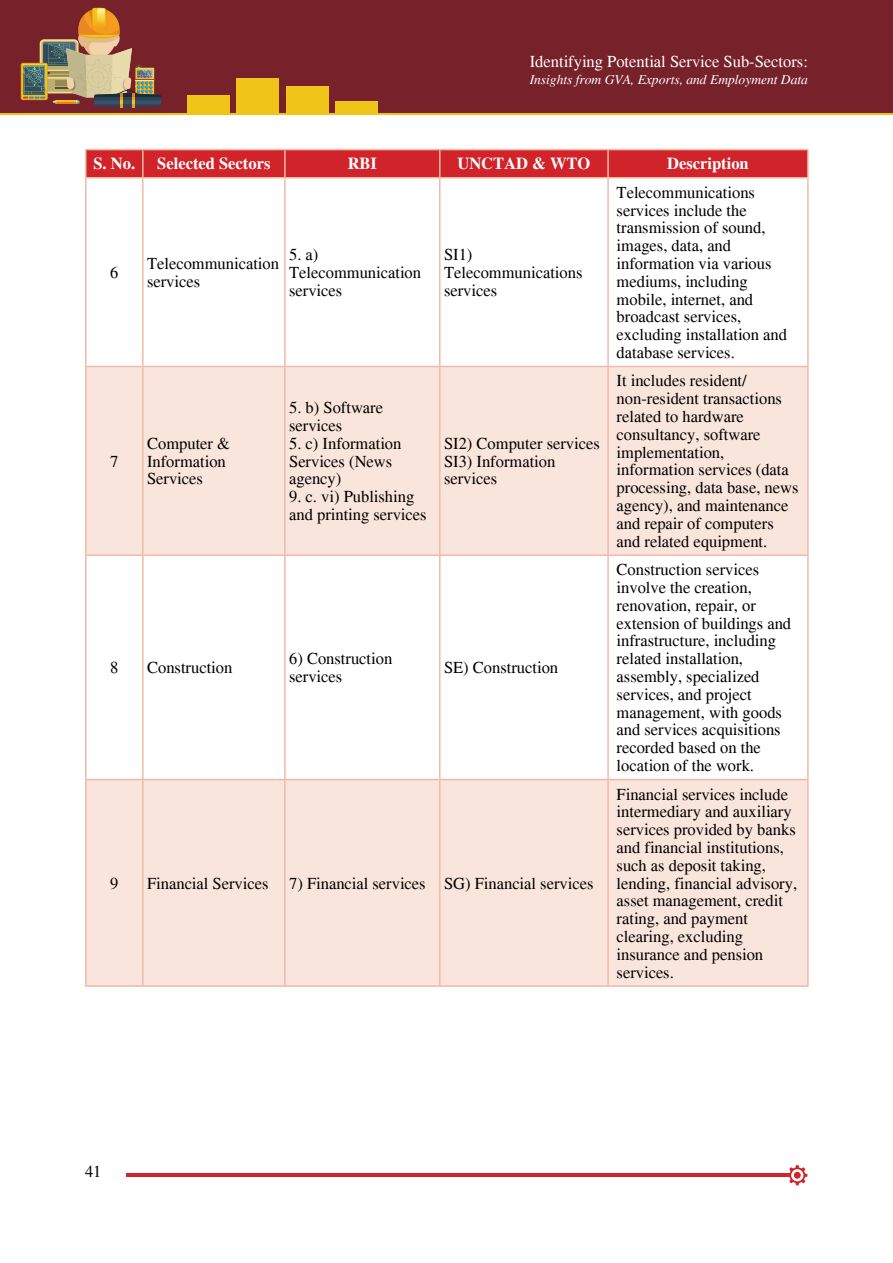
<style>
.page{position:relative;width:893px;height:1263px;background:#fff}
.page>*{position:absolute;margin:0;border:0;box-sizing:border-box;transform-origin:0 0}
.t1{font:16.5px/17.9px "Times";color:#000}
.t2{font:700 16.5px "Times";color:#fff}
.t3{font:16.5px "Times";color:#fff}
.t4{font:italic 13.5px "Times";color:#fff}
</style>
<div class="page">
<div style="left:0;top:0;width:893px;height:101px;background:#77212a"></div>
<div style="left:0;top:72px;width:893px;height:42px;background:#77212b"></div>
<div style="left:21px;top:63px;width:27px;height:37px;background:#f2a41c;border-radius:2px"></div>
<svg style="left:22px;top:8px;width:139px;height:100px"></svg>
<hr style="left:0;top:113px;width:893px;height:2px;background:#f0c418">
<div style="left:335px;top:101px;width:43px;height:13px;background:#f0c418"></div>
<div style="left:286px;top:87px;width:43px;height:27px;background:#f0c418"></div>
<div style="left:237px;top:78px;width:42px;height:36px;background:#f0c418"></div>
<div style="left:187px;top:95px;width:43px;height:19px;background:#f0c418"></div>
<hr style="left:126px;top:1174px;width:664px;height:3px;background:#d1232a">
<svg style="left:787px;top:1165px;width:20px;height:20px"></svg>
<div style="left:794px;top:1172px;width:7px;height:7px;background:#d1232a;border-radius:50%"></div>
<svg style="left:87px;top:367px;width:720px;height:618px;fill:#f9e5dc"></svg>
<hr style="left:85px;top:179px;width:2px;height:187px;background:#f0baa6">
<hr style="left:142px;top:179px;width:2px;height:187px;background:#f0baa6">
<hr style="left:284px;top:179px;width:2px;height:187px;background:#f0baa6">
<hr style="left:439px;top:179px;width:1px;height:187px;background:#f0baa6">
<hr style="left:607px;top:179px;width:2px;height:187px;background:#f0baa6">
<hr style="left:807px;top:179px;width:2px;height:187px;background:#f0baa6">
<hr style="left:85px;top:366px;width:58px;height:1px;background:#f0baa6">
<hr style="left:85px;top:367px;width:2px;height:187px;background:#f0baa6">
<hr style="left:143px;top:366px;width:142px;height:1px;background:#f0baa6">
<hr style="left:142px;top:367px;width:2px;height:187px;background:#f0baa6">
<hr style="left:285px;top:366px;width:155px;height:1px;background:#f0baa6">
<hr style="left:284px;top:367px;width:2px;height:187px;background:#f0baa6">
<hr style="left:440px;top:366px;width:168px;height:1px;background:#f0baa6">
<hr style="left:439px;top:367px;width:1px;height:187px;background:#f0baa6">
<hr style="left:608px;top:366px;width:201px;height:1px;background:#f0baa6">
<hr style="left:607px;top:367px;width:2px;height:187px;background:#f0baa6">
<hr style="left:807px;top:367px;width:2px;height:187px;background:#f0baa6">
<hr style="left:85px;top:554px;width:58px;height:2px;background:#f0baa6">
<hr style="left:85px;top:556px;width:2px;height:223px;background:#f0baa6">
<hr style="left:143px;top:554px;width:142px;height:2px;background:#f0baa6">
<hr style="left:142px;top:556px;width:2px;height:223px;background:#f0baa6">
<hr style="left:285px;top:554px;width:155px;height:2px;background:#f0baa6">
<hr style="left:284px;top:556px;width:2px;height:223px;background:#f0baa6">
<hr style="left:440px;top:554px;width:168px;height:2px;background:#f0baa6">
<hr style="left:439px;top:556px;width:1px;height:223px;background:#f0baa6">
<hr style="left:608px;top:554px;width:201px;height:2px;background:#f0baa6">
<hr style="left:607px;top:556px;width:2px;height:223px;background:#f0baa6">
<hr style="left:807px;top:556px;width:2px;height:223px;background:#f0baa6">
<hr style="left:85px;top:779px;width:58px;height:1px;background:#f0baa6">
<hr style="left:85px;top:780px;width:2px;height:205px;background:#f0baa6">
<hr style="left:143px;top:779px;width:142px;height:1px;background:#f0baa6">
<hr style="left:142px;top:780px;width:2px;height:205px;background:#f0baa6">
<hr style="left:285px;top:779px;width:155px;height:1px;background:#f0baa6">
<hr style="left:284px;top:780px;width:2px;height:205px;background:#f0baa6">
<hr style="left:440px;top:779px;width:168px;height:1px;background:#f0baa6">
<hr style="left:439px;top:780px;width:1px;height:205px;background:#f0baa6">
<hr style="left:608px;top:779px;width:201px;height:1px;background:#f0baa6">
<hr style="left:607px;top:780px;width:2px;height:205px;background:#f0baa6">
<hr style="left:807px;top:780px;width:2px;height:205px;background:#f0baa6">
<hr style="left:85px;top:985px;width:58px;height:2px;background:#f0baa6">
<hr style="left:143px;top:985px;width:142px;height:2px;background:#f0baa6">
<hr style="left:285px;top:985px;width:155px;height:2px;background:#f0baa6">
<hr style="left:440px;top:985px;width:168px;height:2px;background:#f0baa6">
<hr style="left:608px;top:985px;width:201px;height:2px;background:#f0baa6">
<hr style="left:85px;top:149px;width:58px;height:1px;background:#f0baa6">
<hr style="left:85px;top:150px;width:2px;height:27px;background:#f0baa6">
<hr style="left:143px;top:149px;width:142px;height:1px;background:#f0baa6">
<hr style="left:285px;top:149px;width:155px;height:1px;background:#f0baa6">
<hr style="left:440px;top:149px;width:168px;height:1px;background:#f0baa6">
<div style="left:86px;top:150px;width:721px;height:27px;background:#d1232a"></div>
<hr style="left:608px;top:149px;width:201px;height:1px;background:#f0baa6">
<hr style="left:607px;top:150px;width:2px;height:27px;background:#f0baa6">
<hr style="left:807px;top:150px;width:2px;height:27px;background:#f0baa6">
<hr style="left:85px;top:177px;width:58px;height:2px;background:#f0baa6">
<hr style="left:143px;top:177px;width:142px;height:2px;background:#f0baa6">
<hr style="left:285px;top:177px;width:155px;height:2px;background:#f0baa6">
<hr style="left:440px;top:177px;width:168px;height:2px;background:#f0baa6">
<hr style="left:608px;top:177px;width:201px;height:2px;background:#f0baa6">
<p class="t3" style="left:530px;top:51px;width:280px">Identifying Potential Service Sub-Sectors:</p>
<p class="t4" style="left:530px;top:72px;width:280px">Insights from GVA, Exports, and Employment Data</p>
<p class="t2" style="left:93px;top:153px;width:43px">S. No.</p>
<p class="t2" style="left:157px;top:153px;width:115px">Selected Sectors</p>
<p class="t2" style="left:348px;top:153px;width:31px">RBI</p>
<p class="t2" style="left:457px;top:153px;width:134px">UNCTAD &amp; WTO</p>
<p class="t2" style="left:667px;top:153px;width:83px">Description</p>
<p class="t1" style="left:110px;top:263px;width:10px">6</p>
<p class="t1" style="left:147px;top:254px;width:133px">Telecommunication services</p>
<p class="t1" style="left:289px;top:245px;width:133px">5. a)<br>Telecommunication services</p>
<p class="t1" style="left:444px;top:245px;width:140px">SI1)<br>Telecommunications services</p>
<p class="t1" style="left:110px;top:452px;width:10px">7</p>
<p class="t1" style="left:147px;top:434px;width:84px">Computer &amp;<br>Information<br>Services</p>
<p class="t1" style="left:289px;top:399px;width:95px">5. b) Software services</p>
<p class="t1" style="left:289px;top:434px;width:114px">5. c) Information<br>Services (News agency)</p>
<p class="t1" style="left:289px;top:488px;width:139px">9. c. vi) Publishing and printing services</p>
<p class="t1" style="left:444px;top:434px;width:157px">SI2) Computer services<br>SI3) Information services</p>
<p class="t1" style="left:110px;top:658px;width:10px">8</p>
<p class="t1" style="left:147px;top:658px;width:87px">Construction</p>
<p class="t1" style="left:289px;top:650px;width:105px">6) Construction services</p>
<p class="t1" style="left:444px;top:658px;width:116px">SE) Construction</p>
<p class="t1" style="left:110px;top:874px;width:10px">9</p>
<p class="t1" style="left:147px;top:874px;width:123px">Financial Services</p>
<p class="t1" style="left:289px;top:874px;width:138px">7) Financial services</p>
<p class="t1" style="left:444px;top:874px;width:151px">SG) Financial services</p>
<p class="t1" style="left:617px;top:183px;width:172px">Telecommunications services include the transmission of sound, images, data, and information via various mediums, including mobile, internet, and broadcast services, excluding installation and database services.</p>
<p class="t1" style="left:617px;top:372px;width:183px">It includes resident/ non-resident transactions related to hardware consultancy, software implementation, information services (data processing, data base, news agency), and maintenance and repair of computers and related equipment.</p>
<p class="t1" style="left:617px;top:561px;width:176px">Construction services involve the creation, renovation, repair, or extension of buildings and infrastructure, including related installation, assembly, specialized services, and project management, with goods and services acquisitions recorded based on the location of the work.</p>
<p class="t1" style="left:617px;top:785px;width:182px">Financial services include intermediary and auxiliary services provided by banks and financial institutions, such as deposit taking, lending, financial advisory, asset management, credit rating, and payment clearing, excluding insurance and pension services.</p>
<p class="t1" style="left:85px;top:1162px;width:18px">41</p>
</div>
